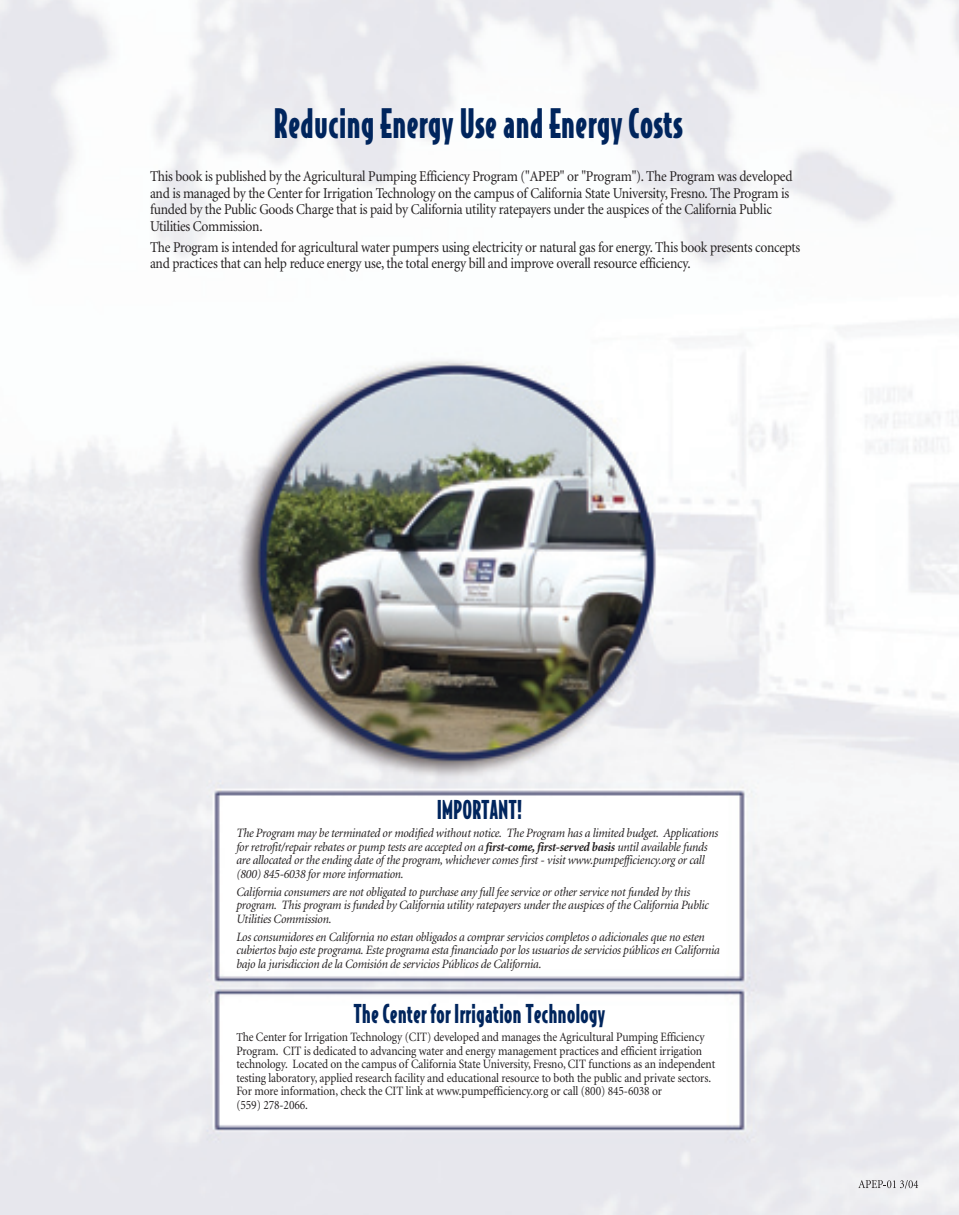
<style>
.page{position:relative;width:959px;height:1215px;background:#fff}
.page>*{position:absolute;margin:0;border:0;box-sizing:border-box;transform-origin:0 0}
.t1{font:900 37.5px "OPTI Jake";color:#00255d;scale:.8 1}
.t2{font:900 24px "OPTI Jake";color:#00255d;scale:.8 1}
.t3{font:15px/16.5px "Minion";letter-spacing:-.02em;color:#231f20;scale:.9 1}
.t4{font:italic 12.75px/13.5px "Minion";letter-spacing:-.02em;color:#231f20;scale:.94 1}
.t5{font:12.75px/13.5px "Minion";letter-spacing:-.01em;color:#231f20;scale:.9 1}
.s1{font-weight:700}
.s2{font-size:12px}
</style>
<div class="page">
<img style="left:0;top:0;width:958px;height:1215px">
<svg style="left:858px;top:1180px;width:60px;height:9px"></svg>
<p class="t1" style="left:273px;top:97px;width:512px">Reducing Energy Use and Energy Costs</p>
<p class="t3" style="left:150px;top:169px;width:715px">This book is published by the Agricultural Pumping Efficiency Program ("APEP" or "Program"). The Program was developed and is managed by the Center for Irrigation Technology on the campus of California State University, Fresno. The Program is funded by the Public Goods Charge that is paid by California utility ratepayers under the auspices of the California Public Utilities Commission.</p>
<p class="t3" style="left:150px;top:239px;width:724px">The Program is intended for agricultural water pumpers using electricity or natural gas for energy. This book presents concepts and practices that can help reduce energy use, the total energy bill and improve overall resource efficiency.</p>
<p class="t2" style="left:437px;top:793px;width:108px">IMPORTANT!</p>
<p class="t4" style="left:236px;top:827px;width:514px">The Program may be terminated or modified without notice. The Program has a limited budget. Applications for retrofit/repair rebates or pump tests are accepted on a <span class="s1">first-come, first-served basis</span> until available funds are allocated or the ending date of the program, whichever comes first - visit www.pumpefficiency.org or call (800) 845-6038 for more information.</p>
<p class="t4" style="left:236px;top:885px;width:504px">California consumers are not obligated to purchase any full fee service or other service not funded by this program. This program is funded by California utility ratepayers under the auspices of the California Public<br>Utilities Commission.</p>
<p class="t4" style="left:236px;top:930px;width:516px">Los consumidores en California no estan obligados a comprar servicios completos o adicionales que no esten cubiertos bajo este programa. Este programa esta financiado por los usuarios de servicios públicos en California bajo la jurisdiccion de la Comisión de servicios Públicos de California.</p>
<p class="t2" style="left:353px;top:997px;width:316px">The Center for Irrigation Technology</p>
<p class="t5" style="left:236px;top:1031px;width:533px"><span class="s2">T</span>he Center for Irrigation Technology (CIT) developed and manages the Agricultural Pumping Efficiency Program. CIT is dedicated to advancing water and energy management practices and efficient irrigation technology. Located on the campus of California State University, Fresno, CIT functions as an independent testing laboratory, applied research facility and educational resource to both the public and private sectors.<br>For more information, check the CIT link at www.pumpefficiency.org or call (800) 845-6038 or<br>(559) 278-2066.</p>
</div>
